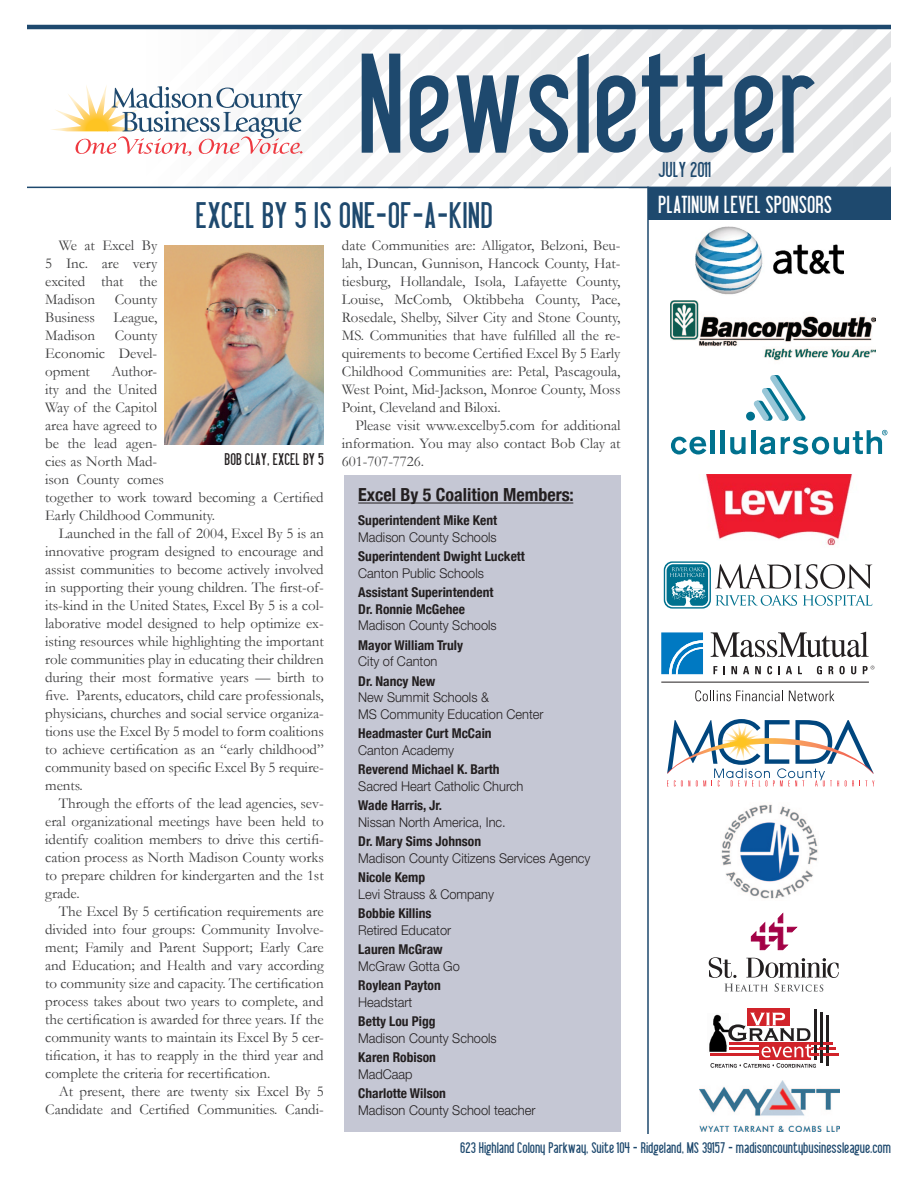
<style>
.page{position:relative;width:918px;height:1188px;background:#fff}
.page>*{position:absolute;margin:0;border:0;box-sizing:border-box;transform-origin:0 0}
.t1{font:138px "Libel Suit";color:#1e496e}
.t2{font:36px "Libel Suit";color:#1e496e}
.t3{font:24px "Libel Suit";color:#fff}
.t4{font:21px "Libel Suit";color:#1e496e}
.t5{font:700 condensed 18px "Helvetica Neue";color:#231f20}
.t6{font:16.5px "Libel Suit";color:#231f20}
.t7{font:15px/18px "Garamond";letter-spacing:-.005em;color:#3e3e3f;text-align:justify}
.t8{font:15px "Libel Suit";color:#1e496e}
.t9{font:300 13.5px "Helvetica Neue";color:#231f20;scale:.95 1}
.t10{font:700 condensed 13.5px "Helvetica Neue";color:#231f20}
</style>
<div class="page">
<svg style="left:837px;top:24px;width:54px;height:163px"></svg>
<svg style="left:562px;top:24px;width:275px;height:315px"></svg>
<svg style="left:287px;top:24px;width:275px;height:165px"></svg>
<svg style="left:27px;top:24px;width:260px;height:165px"></svg>
<hr style="left:27px;top:25px;width:864px;height:4px;background:#1e496e">
<hr style="left:27px;top:187px;width:864px;height:1px;background:#1e496e">
<svg style="left:50px;top:84px;width:253px;height:72px"></svg>
<hr style="left:647px;top:187px;width:2px;height:947px;background:#1e496e">
<div style="left:649px;top:188px;width:242px;height:32px;background:#1e496e"></div>
<img style="left:696px;top:226px;width:148px;height:69px">
<img style="left:671px;top:301px;width:205px;height:60px">
<svg style="left:671px;top:437px;width:35px;height:18px"></svg>
<hr style="left:711px;top:430px;width:4px;height:24px;background:#00718e">
<hr style="left:721px;top:430px;width:4px;height:24px;background:#00718e">
<svg style="left:730px;top:437px;width:16px;height:17px"></svg>
<hr style="left:751px;top:430px;width:4px;height:24px;background:#00718e">
<svg style="left:746px;top:375px;width:60px;height:46px"></svg>
<svg style="left:760px;top:430px;width:127px;height:25px"></svg>
<img style="left:706px;top:474px;width:147px;height:72px">
<img style="left:721px;top:804px;width:97px;height:95px">
<img style="left:700px;top:1080px;width:140px;height:52px">
<svg style="left:664px;top:561px;width:47px;height:48px"></svg>
<svg style="left:665px;top:563px;width:45px;height:44px"></svg>
<div style="left:667px;top:564px;width:41px;height:42px;background:#00718e;border-radius:7px"></div>
<svg style="left:670px;top:567px;width:36px;height:39px"></svg>
<svg style="left:715px;top:564px;width:157px;height:25px"></svg>
<svg style="left:716px;top:595px;width:81px;height:11px"></svg>
<svg style="left:803px;top:595px;width:69px;height:11px"></svg>
<svg style="left:661px;top:632px;width:42px;height:42px;background:#258cca"></svg>
<svg style="left:711px;top:632px;width:158px;height:25px"></svg>
<svg style="left:713px;top:666px;width:4px;height:8px"></svg>
<svg style="left:723px;top:666px;width:2px;height:8px"></svg>
<svg style="left:731px;top:666px;width:6px;height:8px"></svg>
<svg style="left:743px;top:666px;width:6px;height:8px"></svg>
<svg style="left:755px;top:666px;width:6px;height:8px"></svg>
<svg style="left:767px;top:666px;width:5px;height:8px"></svg>
<svg style="left:778px;top:666px;width:2px;height:8px"></svg>
<svg style="left:786px;top:666px;width:6px;height:8px"></svg>
<svg style="left:798px;top:666px;width:4px;height:8px"></svg>
<svg style="left:817px;top:666px;width:5px;height:8px"></svg>
<svg style="left:829px;top:666px;width:4px;height:8px"></svg>
<svg style="left:840px;top:666px;width:5px;height:8px"></svg>
<svg style="left:851px;top:666px;width:5px;height:8px"></svg>
<svg style="left:695px;top:690px;width:88px;height:11px"></svg>
<svg style="left:789px;top:691px;width:45px;height:10px"></svg>
<hr style="left:661px;top:682px;width:208px;height:1px;background:#231f20">
<svg style="left:863px;top:666px;width:11px;height:8px"></svg>
<svg style="left:751px;top:913px;width:46px;height:37px"></svg>
<svg style="left:709px;top:957px;width:130px;height:35px"></svg>
<svg style="left:667px;top:719px;width:207px;height:67px"></svg>
<svg style="left:747px;top:1008px;width:43px;height:5px"></svg>
<hr style="left:729px;top:1042px;width:104px;height:3px;background:#d1232a">
<hr style="left:729px;top:1048px;width:106px;height:2px;background:#d1232a">
<hr style="left:710px;top:1053px;width:129px;height:3px;background:#d1232a">
<hr style="left:815px;top:1009px;width:2px;height:51px;background:#231f20">
<hr style="left:820px;top:1012px;width:3px;height:51px;background:#231f20">
<svg style="left:710px;top:1013px;width:121px;height:55px"></svg>
<img style="left:164px;top:245px;width:160px;height:199px">
<div style="left:344px;top:476px;width:277px;height:656px;background:#c5c7d4"></div>
<hr style="left:358px;top:503px;width:215px;height:1px;background:#231f20">
<p class="t1" style="left:357px;top:35px;width:460px">Newsletter</p>
<p class="t4" style="left:658px;top:159px;width:55px">JULY 2011</p>
<p class="t3" style="left:658px;top:192px;width:176px">PLATINUM LEVEL SPONSORS</p>
<p class="t2" style="left:196px;top:197px;width:299px">EXCEL BY 5 IS ONE-OF-A-KIND</p>
<p class="t7" style="left:342px;top:236px;width:280px">date Communities are: Alligator, Belzoni, Beu&shy;lah, Duncan, Gunnison, Hancock County, Hat&shy;tiesburg, Hollandale, Isola, Lafayette County, Louise, McComb, Oktibbeha County, Pace, Rosedale, Shelby, Silver City and Stone County, MS. Communities that have fulfilled all the re&shy;quirements to become Certified Excel By 5 Early Childhood Communities are: Petal, Pascagoula, West Point, Mid-Jackson, Monroe County, Moss Point, Cleveland and Biloxi.</p>
<p class="t7" style="left:342px;top:416px;width:280px;text-align:right">Please visit www.excelby5.com for additional information. You may also contact Bob Clay at</p>
<p class="t7" style="left:45px;top:236px;width:114px;text-indent:14px">We at Excel By 5 Inc. are very excited that the Madison</p>
<p class="t7" style="left:45px;top:290px;width:114px;text-indent:70px">County Business League, Madison</p>
<p class="t7" style="left:45px;top:326px;width:114px;text-indent:70px">County Economic Devel&shy;opment</p>
<p class="t7" style="left:45px;top:362px;width:280px;text-align:left;text-indent:66px">Author-<br>ity and the United<br>Way of the Capitol<br>area have agreed to<br>be the lead agen-<br>cies as North Mad-<br>ison County comes<br>together to work toward becoming a Certified<br>Early Childhood Community.</p>
<p class="t7" style="left:45px;top:524px;width:280px;text-indent:14px">Launched in the fall of 2004, Excel By 5 is an innovative program designed to encourage and assist communities to become actively involved in supporting their young children. The first-of&shy;its-kind in the United States, Excel By 5 is a col&shy;laborative model designed to help optimize ex&shy;isting resources while highlighting the important role communities play in educating their children during their most formative years — birth to five. Parents, educators, child care professionals, physicians, churches and social service organiza&shy;tions use the Excel By 5 model to form coalitions to achieve certification as an “early childhood” community based on specific Excel By 5 require&shy;ments.</p>
<p class="t7" style="left:45px;top:794px;width:280px;text-indent:14px">Through the efforts of the lead agencies, sev&shy;eral organizational meetings have been held to identify coalition members to drive this certifi&shy;cation process as North Madison County works to prepare children for kindergarten and the 1st grade.</p>
<p class="t7" style="left:45px;top:902px;width:280px;text-indent:14px">The Excel By 5 certification requirements are divided into four groups: Community Involve&shy;ment; Family and Parent Support; Early Care and Education; and Health and vary according to community size and capacity. The certification process takes about two years to complete, and the certification is awarded for three years. If the community wants to maintain its Excel By 5 cer&shy;tification, it has to reapply in the third year and complete the criteria for recertification.</p>
<p class="t7" style="left:45px;top:1082px;width:280px;text-align:right">At present, there are twenty six Excel By 5<br>Candidate and Certified Communities. Candi-</p>
<p class="t6" style="left:225px;top:451px;width:101px">BOB CLAY, EXCEL BY 5</p>
<p class="t7" style="left:342px;top:452px;width:84px">601-707-7726.</p>
<p class="t5" style="left:358px;top:484px;width:217px">Excel By 5 Coalition Members:</p>
<p class="t10" style="left:358px;top:512px;width:140px">Superintendent Mike Kent</p>
<p class="t9" style="left:358px;top:529px;width:147px">Madison County Schools</p>
<p class="t10" style="left:358px;top:548px;width:168px">Superintendent Dwight Luckett</p>
<p class="t9" style="left:358px;top:565px;width:134px">Canton Public Schools</p>
<p class="t10" style="left:358px;top:584px;width:137px">Assistant Superintendent</p>
<p class="t10" style="left:358px;top:601px;width:108px">Dr. Ronnie McGehee</p>
<p class="t9" style="left:358px;top:617px;width:147px">Madison County Schools</p>
<p class="t10" style="left:358px;top:637px;width:106px">Mayor William Truly</p>
<p class="t9" style="left:358px;top:653px;width:85px">City of Canton</p>
<p class="t10" style="left:358px;top:673px;width:78px">Dr. Nancy New</p>
<p class="t9" style="left:358px;top:689px;width:139px">New Summit Schools &amp;</p>
<p class="t9" style="left:358px;top:706px;width:197px">MS Community Education Center</p>
<p class="t10" style="left:358px;top:725px;width:135px">Headmaster Curt McCain</p>
<p class="t9" style="left:358px;top:742px;width:103px">Canton Academy</p>
<p class="t10" style="left:358px;top:761px;width:143px">Reverend Michael K. Barth</p>
<p class="t9" style="left:358px;top:778px;width:175px">Sacred Heart Catholic Church</p>
<p class="t10" style="left:358px;top:797px;width:85px">Wade Harris, Jr.</p>
<p class="t9" style="left:358px;top:814px;width:157px">Nissan North America, Inc.</p>
<p class="t10" style="left:358px;top:833px;width:124px">Dr. Mary Sims Johnson</p>
<p class="t9" style="left:358px;top:850px;width:246px">Madison County Citizens Services Agency</p>
<p class="t10" style="left:358px;top:869px;width:68px">Nicole Kemp</p>
<p class="t9" style="left:358px;top:886px;width:145px">Levi Strauss &amp; Company</p>
<p class="t10" style="left:358px;top:905px;width:75px">Bobbie Killins</p>
<p class="t9" style="left:358px;top:922px;width:99px">Retired Educator</p>
<p class="t10" style="left:358px;top:941px;width:86px">Lauren McGraw</p>
<p class="t9" style="left:358px;top:958px;width:109px">McGraw Gotta Go</p>
<p class="t10" style="left:358px;top:977px;width:84px">Roylean Payton</p>
<p class="t9" style="left:358px;top:994px;width:59px">Headstart</p>
<p class="t10" style="left:358px;top:1013px;width:79px">Betty Lou Pigg</p>
<p class="t9" style="left:358px;top:1030px;width:147px">Madison County Schools</p>
<p class="t10" style="left:358px;top:1049px;width:79px">Karen Robison</p>
<p class="t9" style="left:358px;top:1066px;width:59px">MadCaap</p>
<p class="t10" style="left:358px;top:1085px;width:89px">Charlotte Wilson</p>
<p class="t9" style="left:358px;top:1102px;width:188px">Madison County School teacher</p>
<p class="t8" style="left:460px;top:1140px;width:432px">623 Highland Colony Parkway, Suite 104 - Ridgeland, MS 39157 - madisoncountybusinessleague.com</p>
</div>
